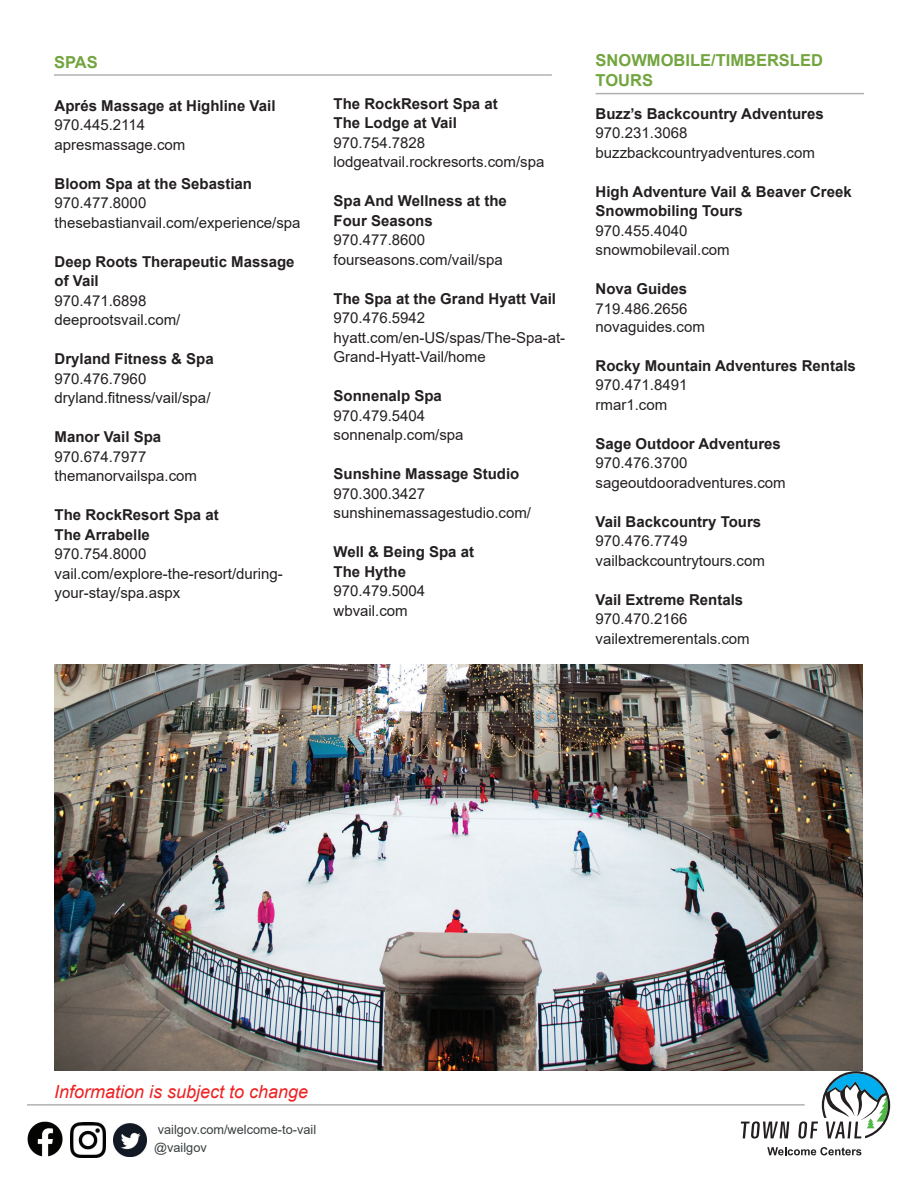
<style>
.page{position:relative;width:918px;height:1188px;background:#fff}
.page>*{position:absolute;margin:0;border:0;box-sizing:border-box;transform-origin:0 0}
.t1{font:italic 18px "Arial";color:#ee2123}
.t2{font:700 16.5px/19.8px "Arial";color:#72a53f}
.t3{font:15px/19.5px "Arial";color:#231f20}
.t4{font:700 15px/19.5px "Arial";color:#231f20}
.t5{font:12.75px/18px "Arial";color:#383e3e}
</style>
<div class="page">
<svg style="left:741px;top:1121px;width:48px;height:18px"></svg>
<svg style="left:798px;top:1071px;width:92px;height:68px"></svg>
<svg style="left:767px;top:1147px;width:94px;height:8px"></svg>
<hr style="left:27px;top:1104px;width:778px;height:2px;background:#b1b1b2">
<hr style="left:54px;top:74px;width:498px;height:2px;background:#b1b1b2">
<img style="left:54px;top:664px;width:809px;height:407px">
<img style="left:27px;top:1121px;width:36px;height:36px">
<img style="left:71px;top:1123px;width:34px;height:34px">
<img style="left:113px;top:1124px;width:33px;height:33px">
<hr style="left:596px;top:93px;width:268px;height:1px;background:#b1b1b2">
<p class="t2" style="left:54px;top:52px;width:45px">SPAS</p>
<p class="t4" style="left:55px;top:96px;width:222px">Aprés Massage at Highline Vail</p>
<p class="t3" style="left:55px;top:115px;width:132px">970.445.2114 apresmassage.com</p>
<p class="t4" style="left:55px;top:174px;width:199px">Bloom Spa at the Sebastian</p>
<p class="t3" style="left:55px;top:193px;width:247px">970.477.8000 thesebastianvail.com/experience/spa</p>
<p class="t4" style="left:55px;top:252px;width:242px">Deep Roots Therapeutic Massage of Vail</p>
<p class="t3" style="left:55px;top:291px;width:127px">970.471.6898 deeprootsvail.com/</p>
<p class="t4" style="left:55px;top:350px;width:161px">Dryland Fitness &amp; Spa</p>
<p class="t3" style="left:55px;top:369px;width:157px">970.476.7960 dryland.fitness/vail/spa/</p>
<p class="t4" style="left:55px;top:428px;width:108px">Manor Vail Spa</p>
<p class="t3" style="left:55px;top:447px;width:144px">970.674.7977 themanorvailspa.com</p>
<p class="t4" style="left:55px;top:506px;width:166px">The RockResort Spa at<br>The Arrabelle</p>
<p class="t3" style="left:55px;top:544px;width:230px">970.754.8000 vail.com/explore-the-resort/during&shy;your-stay/spa.aspx</p>
<p class="t4" style="left:334px;top:94px;width:166px">The RockResort Spa at<br>The Lodge at Vail</p>
<p class="t3" style="left:334px;top:133px;width:212px">970.754.7828 lodgeatvail.rockresorts.com/spa</p>
<p class="t4" style="left:334px;top:192px;width:175px">Spa And Wellness at the<br>Four Seasons</p>
<p class="t3" style="left:334px;top:230px;width:171px">970.477.8600 fourseasons.com/vail/spa</p>
<p class="t4" style="left:334px;top:289px;width:224px">The Spa at the Grand Hyatt Vail</p>
<p class="t3" style="left:334px;top:308px;width:233px">970.476.5942 hyatt.com/en-US/spas/The-Spa-at-<br>Grand-Hyatt-Vail/home</p>
<p class="t4" style="left:334px;top:387px;width:110px">Sonnenalp Spa</p>
<p class="t3" style="left:334px;top:406px;width:132px">970.479.5404 sonnenalp.com/spa</p>
<p class="t4" style="left:334px;top:465px;width:187px">Sunshine Massage Studio</p>
<p class="t3" style="left:334px;top:484px;width:199px">970.300.3427 sunshinemassagestudio.com/</p>
<p class="t4" style="left:334px;top:543px;width:142px">Well &amp; Being Spa at<br>The Hythe</p>
<p class="t3" style="left:334px;top:581px;width:93px">970.479.5004 wbvail.com</p>
<p class="t2" style="left:596px;top:51px;width:229px">SNOWMOBILE/TIMBERSLED<br>TOURS</p>
<p class="t4" style="left:596px;top:104px;width:230px">Buzz’s Backcountry Adventures</p>
<p class="t3" style="left:596px;top:123px;width:221px">970.231.3068 buzzbackcountryadventures.com</p>
<p class="t4" style="left:596px;top:182px;width:258px">High Adventure Vail &amp; Beaver Creek<br>Snowmobiling Tours</p>
<p class="t3" style="left:596px;top:221px;width:136px">970.455.4040 snowmobilevail.com</p>
<p class="t4" style="left:596px;top:280px;width:93px">Nova Guides</p>
<p class="t3" style="left:596px;top:300px;width:111px;line-height:18px">719.486.2656 novaguides.com</p>
<p class="t4" style="left:596px;top:356px;width:262px">Rocky Mountain Adventures Rentals</p>
<p class="t3" style="left:596px;top:375px;width:93px">970.471.8491 rmar1.com</p>
<p class="t4" style="left:596px;top:434px;width:187px">Sage Outdoor Adventures</p>
<p class="t3" style="left:596px;top:453px;width:192px">970.476.3700 sageoutdooradventures.com</p>
<p class="t4" style="left:596px;top:512px;width:167px">Vail Backcountry Tours</p>
<p class="t3" style="left:596px;top:531px;width:171px">970.476.7749 vailbackcountrytours.com</p>
<p class="t4" style="left:596px;top:590px;width:149px">Vail Extreme Rentals</p>
<p class="t3" style="left:596px;top:609px;width:156px">970.470.2166 vailextremerentals.com</p>
<p class="t1" style="left:54px;top:1080px;width:256px">Information is subject to change</p>
<p class="t5" style="left:154px;top:1121px;width:164px">vailgov.com/welcome-to-vail @vailgov</p>
</div>
